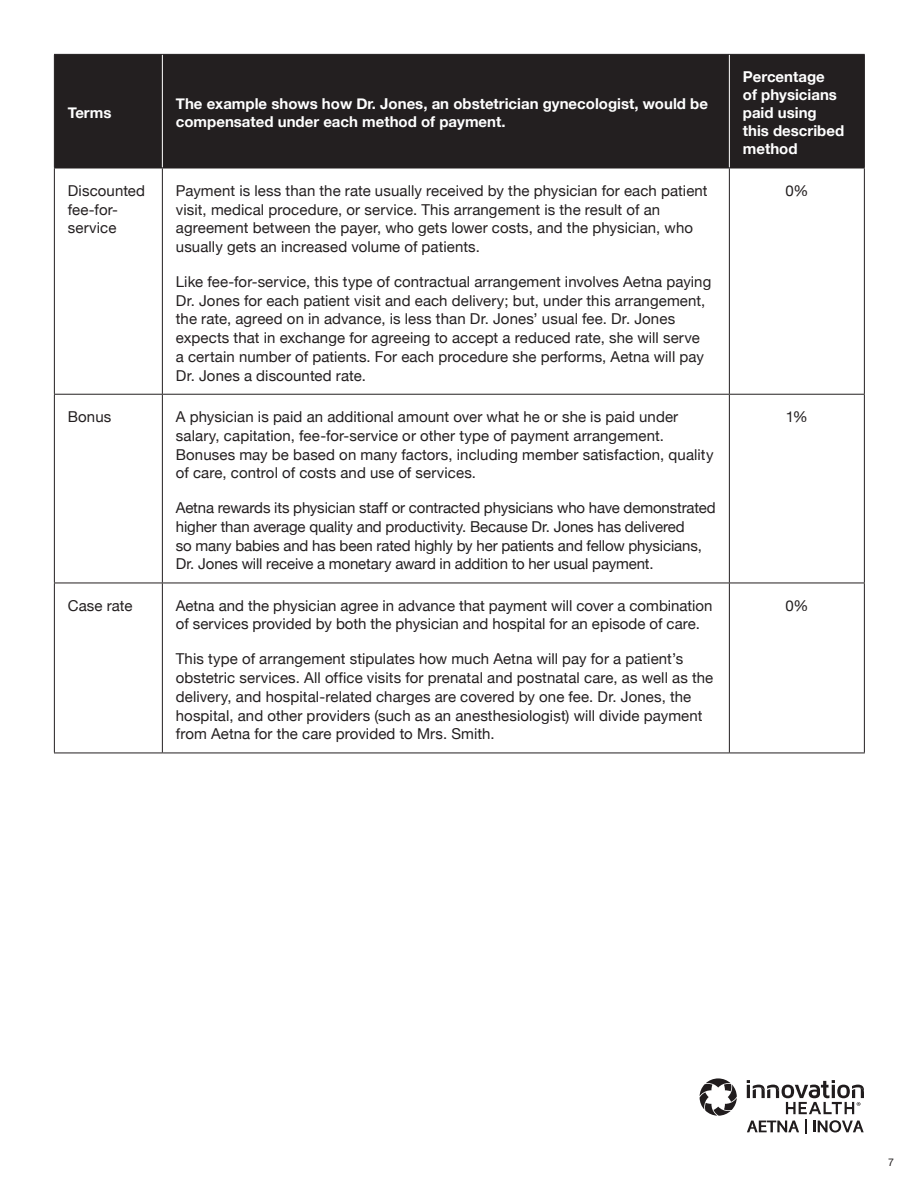
<style>
.page{position:relative;width:918px;height:1188px;background:#fff}
.page>*{position:absolute;margin:0;border:0;box-sizing:border-box;transform-origin:0 0}
.t1{font:15px/18.8px "Helvetica Neue";letter-spacing:.005em;color:#231f20}
.t2{font:700 15px/18px "Helvetica Neue";color:#fff}
.t3{font:10.5px "Helvetica Neue";color:#231f20}
</style>
<div class="page">
<svg style="left:700px;top:1078px;width:37px;height:38px"></svg>
<svg style="left:747px;top:1080px;width:117px;height:54px"></svg>
<div style="left:55px;top:55px;width:809px;height:113px;background:#231f20"></div>
<hr style="left:162px;top:55px;width:1px;height:113px;background:#fff">
<hr style="left:729px;top:55px;width:1px;height:113px;background:#fff">
<hr style="left:54px;top:168px;width:1px;height:226px;background:#231f20">
<hr style="left:162px;top:168px;width:1px;height:226px;background:#231f20">
<hr style="left:729px;top:168px;width:1px;height:226px;background:#231f20">
<hr style="left:864px;top:168px;width:1px;height:226px;background:#231f20">
<hr style="left:54px;top:394px;width:108px;height:1px;background:#231f20">
<hr style="left:54px;top:395px;width:1px;height:188px;background:#231f20">
<hr style="left:162px;top:394px;width:567px;height:1px;background:#231f20">
<hr style="left:162px;top:395px;width:1px;height:188px;background:#231f20">
<hr style="left:729px;top:394px;width:136px;height:1px;background:#231f20">
<hr style="left:729px;top:395px;width:1px;height:188px;background:#231f20">
<hr style="left:864px;top:395px;width:1px;height:188px;background:#231f20">
<hr style="left:54px;top:583px;width:108px;height:1px;background:#231f20">
<hr style="left:54px;top:583px;width:1px;height:170px;background:#231f20">
<hr style="left:162px;top:583px;width:567px;height:1px;background:#231f20">
<hr style="left:162px;top:583px;width:1px;height:170px;background:#231f20">
<hr style="left:729px;top:583px;width:136px;height:1px;background:#231f20">
<hr style="left:729px;top:583px;width:1px;height:170px;background:#231f20">
<hr style="left:864px;top:583px;width:1px;height:170px;background:#231f20">
<hr style="left:54px;top:753px;width:108px;height:1px;background:#231f20">
<hr style="left:162px;top:753px;width:567px;height:1px;background:#231f20">
<hr style="left:729px;top:753px;width:136px;height:1px;background:#231f20">
<hr style="left:54px;top:54px;width:108px;height:1px;background:#231f20">
<hr style="left:54px;top:55px;width:1px;height:113px;background:#231f20">
<hr style="left:162px;top:54px;width:567px;height:1px;background:#231f20">
<hr style="left:729px;top:54px;width:136px;height:1px;background:#231f20">
<hr style="left:864px;top:55px;width:1px;height:113px;background:#231f20">
<hr style="left:54px;top:168px;width:108px;height:1px;background:#231f20">
<hr style="left:162px;top:168px;width:567px;height:1px;background:#231f20">
<hr style="left:729px;top:168px;width:136px;height:1px;background:#231f20">
<p class="t2" style="left:68px;top:105px;width:45px">Terms</p>
<p class="t2" style="left:176px;top:96px;width:534px">The example shows how Dr. Jones, an obstetrician gynecologist, would be compensated under each method of payment.</p>
<p class="t1" style="left:68px;top:182px;width:79px">Discounted fee-for&shy;service</p>
<p class="t1" style="left:176px;top:182px;width:533px">Payment is less than the rate usually received by the physician for each patient visit, medical procedure, or service. This arrangement is the result of an agreement between the payer, who gets lower costs, and the physician, who usually gets an increased volume of patients.</p>
<p class="t1" style="left:176px;top:273px;width:537px">Like fee-for-service, this type of contractual arrangement involves Aetna paying Dr. Jones for each patient visit and each delivery; but, under this arrangement, the rate, agreed on in advance, is less than Dr. Jones’ usual fee. Dr. Jones expects that in exchange for agreeing to accept a reduced rate, she will serve a certain number of patients. For each procedure she performs, Aetna will pay Dr. Jones a discounted rate.</p>
<p class="t1" style="left:68px;top:408px;width:45px">Bonus</p>
<p class="t1" style="left:176px;top:408px;width:539px">A physician is paid an additional amount over what he or she is paid under salary, capitation, fee-for-service or other type of payment arrangement.<br>Bonuses may be based on many factors, including member satisfaction, quality of care, control of costs and use of services.</p>
<p class="t1" style="left:176px;top:499px;width:541px">Aetna rewards its physician staff or contracted physicians who have demonstrated higher than average quality and productivity. Because Dr. Jones has delivered<br>so many babies and has been rated highly by her patients and fellow physicians, Dr. Jones will receive a monetary award in addition to her usual payment.</p>
<p class="t1" style="left:68px;top:597px;width:66px">Case rate</p>
<p class="t1" style="left:176px;top:597px;width:538px">Aetna and the physician agree in advance that payment will cover a combination of services provided by both the physician and hospital for an episode of care.</p>
<p class="t1" style="left:176px;top:651px;width:539px">This type of arrangement stipulates how much Aetna will pay for a patient’s obstetric services. All office visits for prenatal and postnatal care, as well as the delivery, and hospital-related charges are covered by one fee. Dr. Jones, the hospital, and other providers (such as an anesthesiologist) will divide payment from Aetna for the care provided to Mrs. Smith.</p>
<p class="t2" style="left:743px;top:69px;width:103px">Percentage<br>of physicians paid using this described method</p>
<p class="t1" style="left:785px;top:182px;width:25px">0%</p>
<p class="t1" style="left:786px;top:408px;width:24px">1%</p>
<p class="t1" style="left:785px;top:597px;width:25px">0%</p>
<p class="t3" style="left:888px;top:1155px;width:7px">7</p>
</div>
